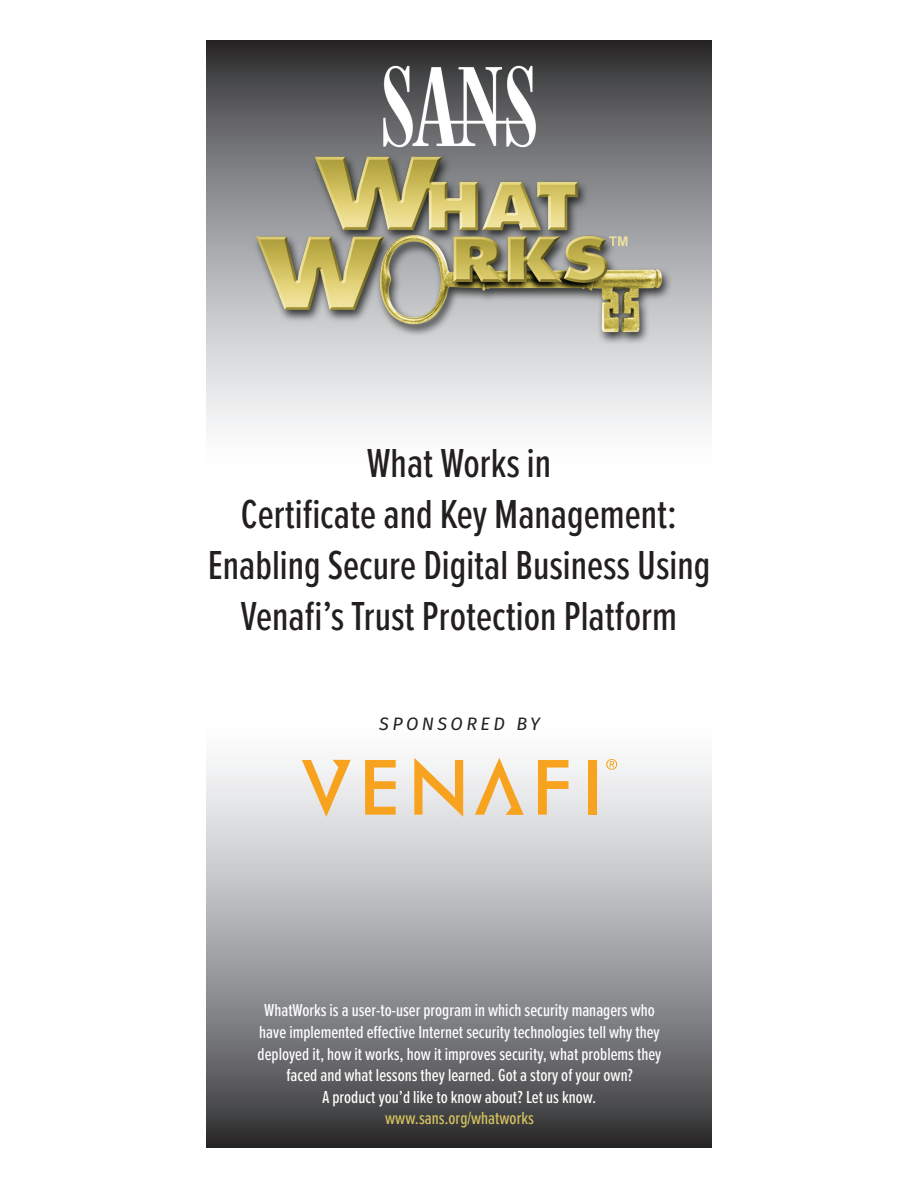
<style>
.page{position:relative;width:918px;height:1188px;background:#fff}
.page>*{position:absolute;margin:0;border:0;box-sizing:border-box;transform-origin:0 0}
.t1{font:500 42px/51px "Proxima Nova Ex Cn";color:#231f20;text-align:center}
.t2{font:500 18px/21.6px "Proxima Nova Ex Cn";color:#fff;text-align:center}
.t3{font:500 18px "Proxima Nova Ex Cn";color:#d6c260}
.t4{font:italic 18px "Fira Sans";letter-spacing:.19em;color:#231f20}
</style>
<div class="page">
<svg style="left:206px;top:40px;width:506px;height:388px;background:#bbbcbe"></svg>
<svg style="left:206px;top:757px;width:506px;height:391px;background:#97989a"></svg>
<img style="left:243px;top:49px;width:433px;height:296px">
<svg style="left:365px;top:760px;width:31px;height:55px"></svg>
<svg style="left:414px;top:758px;width:49px;height:59px"></svg>
<svg style="left:538px;top:760px;width:30px;height:55px"></svg>
<div style="left:588px;top:760px;width:9px;height:55px;background:#f8a31f"></div>
<svg style="left:606px;top:759px;width:11px;height:11px"></svg>
<svg style="left:302px;top:760px;width:49px;height:57px"></svg>
<svg style="left:475px;top:758px;width:49px;height:57px"></svg>
<h1 class="t1" style="left:208px;top:436px;width:504px">What Works in<br>Certificate and Key Management:<br>Enabling Secure Digital Business Using<br>Venafi’s Trust Protection Platform</h1>
<p class="t4" style="left:379px;top:711px;width:162px">SPONSORED BY</p>
<p class="t2" style="left:258px;top:999px;width:405px">WhatWorks is a user-to-user program in which security managers who have implemented effective Internet security technologies tell why they deployed it, how it works, how it improves security, what problems they faced and what lessons they learned. Got a story of your own?<br>A product you’d like to know about? Let us know.</p>
<p class="t3" style="left:385px;top:1105px;width:150px">www.sans.org/whatworks</p>
</div>
